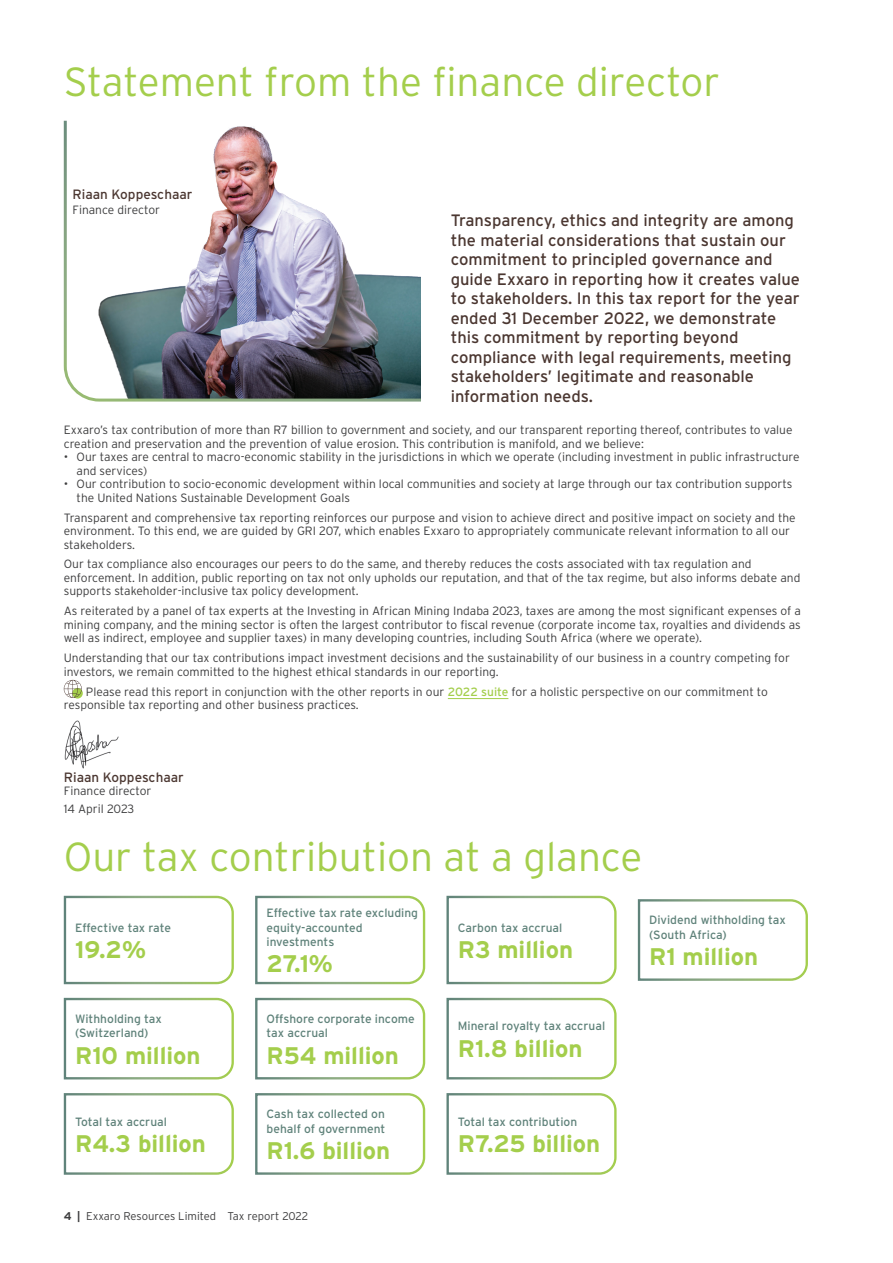
<style>
.page{position:relative;width:893px;height:1263px;background:#fff}
.page>*{position:absolute;margin:0;border:0;box-sizing:border-box;transform-origin:0 0}
.t1{font:300 40.5px "Interstate";color:#a4ce4c}
.t2{font:700 24px "Interstate";color:#a4ce4c}
.t3{font:16.5px/19.5px "Interstate";color:#4b3731}
.t4{font:13.5px "Interstate";color:#4b3731}
.t5{font:300 12px/13.5px "Interstate";color:#3e3e3f}
.t6{font:12px/14.4px "Interstate";color:#5f827a}
.t7{font:300 11.25px "Interstate";color:#3e3e3f}
.s1{font-weight:400;color:#a4ce4c}
.s2{font-weight:700}
</style>
<div class="page">
<img style="left:63px;top:120px;width:358px;height:282px">
<hr style="left:448px;top:698px;width:60px;height:1px;background:#a4ce4c">
<svg style="left:64px;top:680px;width:18px;height:18px"></svg>
<img style="left:65px;top:720px;width:53px;height:48px">
<svg style="left:63px;top:895px;width:171px;height:90px"></svg>
<svg style="left:637px;top:899px;width:171px;height:82px"></svg>
<svg style="left:446px;top:997px;width:171px;height:83px"></svg>
<svg style="left:255px;top:895px;width:171px;height:90px"></svg>
<svg style="left:63px;top:997px;width:171px;height:83px"></svg>
<svg style="left:63px;top:1093px;width:171px;height:82px"></svg>
<svg style="left:446px;top:1093px;width:171px;height:82px"></svg>
<svg style="left:446px;top:895px;width:171px;height:90px"></svg>
<svg style="left:255px;top:997px;width:171px;height:83px"></svg>
<svg style="left:255px;top:1093px;width:171px;height:82px"></svg>
<h1 class="t1" style="left:64px;top:59px;width:658px">Statement from the finance director</h1>
<p class="t4" style="left:72px;top:186px;width:122px">Riaan Koppeschaar</p>
<p class="t5" style="left:72px;top:203px;width:89px">Finance director</p>
<p class="t3" style="left:451px;top:210px;width:351px">Transparency, ethics and integrity are among the material considerations that sustain our commitment to principled governance and guide Exxaro in reporting how it creates value to stakeholders. In this tax report for the year ended 31 December 2022, we demonstrate this commitment by reporting beyond compliance with legal requirements, meeting stakeholders’ legitimate and reasonable information needs.</p>
<p class="t5" style="left:64px;top:423px;width:730px">Exxaro’s tax contribution of more than R7 billion to government and society, and our transparent reporting thereof, contributes to value creation and preservation and the prevention of value erosion. This contribution is manifold, and we believe:</p>
<p class="t5" style="left:77px;top:450px;width:725px;text-indent:-13px">• Our taxes are central to macro-economic stability in the jurisdictions in which we operate (including investment in public infrastructure and services)</p>
<p class="t5" style="left:77px;top:477px;width:717px;text-indent:-13px">• Our contribution to socio-economic development within local communities and society at large through our tax contribution supports the United Nations Sustainable Development Goals</p>
<p class="t5" style="left:64px;top:510px;width:733px">Transparent and comprehensive tax reporting reinforces our purpose and vision to achieve direct and positive impact on society and the environment. To this end, we are guided by GRI 207, which enables Exxaro to appropriately communicate relevant information to all our stakeholders.</p>
<p class="t5" style="left:64px;top:557px;width:738px">Our tax compliance also encourages our peers to do the same, and thereby reduces the costs associated with tax regulation and enforcement. In addition, public reporting on tax not only upholds our reputation, and that of the tax regime, but also informs debate and supports stakeholder-inclusive tax policy development.</p>
<p class="t5" style="left:64px;top:604px;width:739px;text-align:justify">As reiterated by a panel of tax experts at the Investing in African Mining Indaba 2023, taxes are among the most significant expenses of a mining company, and the mining sector is often the largest contributor to fiscal revenue (corporate income tax, royalties and dividends as well as indirect, employee and supplier taxes) in many developing countries, including South Africa (where we operate).</p>
<p class="t5" style="left:64px;top:651px;width:728px">Understanding that our tax contributions impact investment decisions and the sustainability of our business in a country competing for investors, we remain committed to the highest ethical standards in our reporting.</p>
<p class="t5" style="left:64px;top:684px;width:706px;text-indent:22px">Please read this report in conjunction with the other reports in our <span class="s1">2022 suite</span> for a holistic perspective on our commitment to responsible tax reporting and other business practices.</p>
<p class="t4" style="left:64px;top:769px;width:122px">Riaan Koppeschaar</p>
<p class="t5" style="left:64px;top:782px;width:89px;line-height:17.7px">Finance director<br>14 April 2023</p>
<h1 class="t1" style="left:64px;top:834px;width:580px">Our tax contribution at a glance</h1>
<p class="t6" style="left:75px;top:920px;width:97px">Effective tax rate</p>
<h2 class="t2" style="left:75px;top:936px;width:72px">19.2%</h2>
<p class="t6" style="left:267px;top:906px;width:153px">Effective tax rate excluding equity-accounted investments</p>
<h2 class="t2" style="left:267px;top:950px;width:68px">27.1%</h2>
<p class="t6" style="left:458px;top:920px;width:106px">Carbon tax accrual</p>
<h2 class="t2" style="left:458px;top:936px;width:117px">R3 million</h2>
<p class="t6" style="left:649px;top:913px;width:138px">Dividend withholding tax (South Africa)</p>
<h2 class="t2" style="left:649px;top:943px;width:110px">R1 million</h2>
<p class="t6" style="left:75px;top:1011px;width:88px">Withholding tax (Switzerland)</p>
<h2 class="t2" style="left:75px;top:1042px;width:127px">R10 million</h2>
<p class="t6" style="left:267px;top:1011px;width:150px">Offshore corporate income tax accrual</p>
<h2 class="t2" style="left:267px;top:1042px;width:134px">R54 million</h2>
<p class="t6" style="left:458px;top:1019px;width:149px">Mineral royalty tax accrual</p>
<h2 class="t2" style="left:458px;top:1035px;width:126px">R1.8 billion</h2>
<p class="t6" style="left:75px;top:1114px;width:93px">Total tax accrual</p>
<h2 class="t2" style="left:75px;top:1130px;width:132px">R4.3 billion</h2>
<p class="t6" style="left:267px;top:1107px;width:120px">Cash tax collected on behalf of government</p>
<h2 class="t2" style="left:267px;top:1137px;width:125px">R1.6 billion</h2>
<p class="t6" style="left:458px;top:1114px;width:121px">Total tax contribution</p>
<h2 class="t2" style="left:458px;top:1130px;width:144px">R7.25 billion</h2>
<p class="t7" style="left:64px;top:1210px;width:246px"><span class="s2">4 |</span> Exxaro Resources Limited Tax report 2022</p>
</div>
